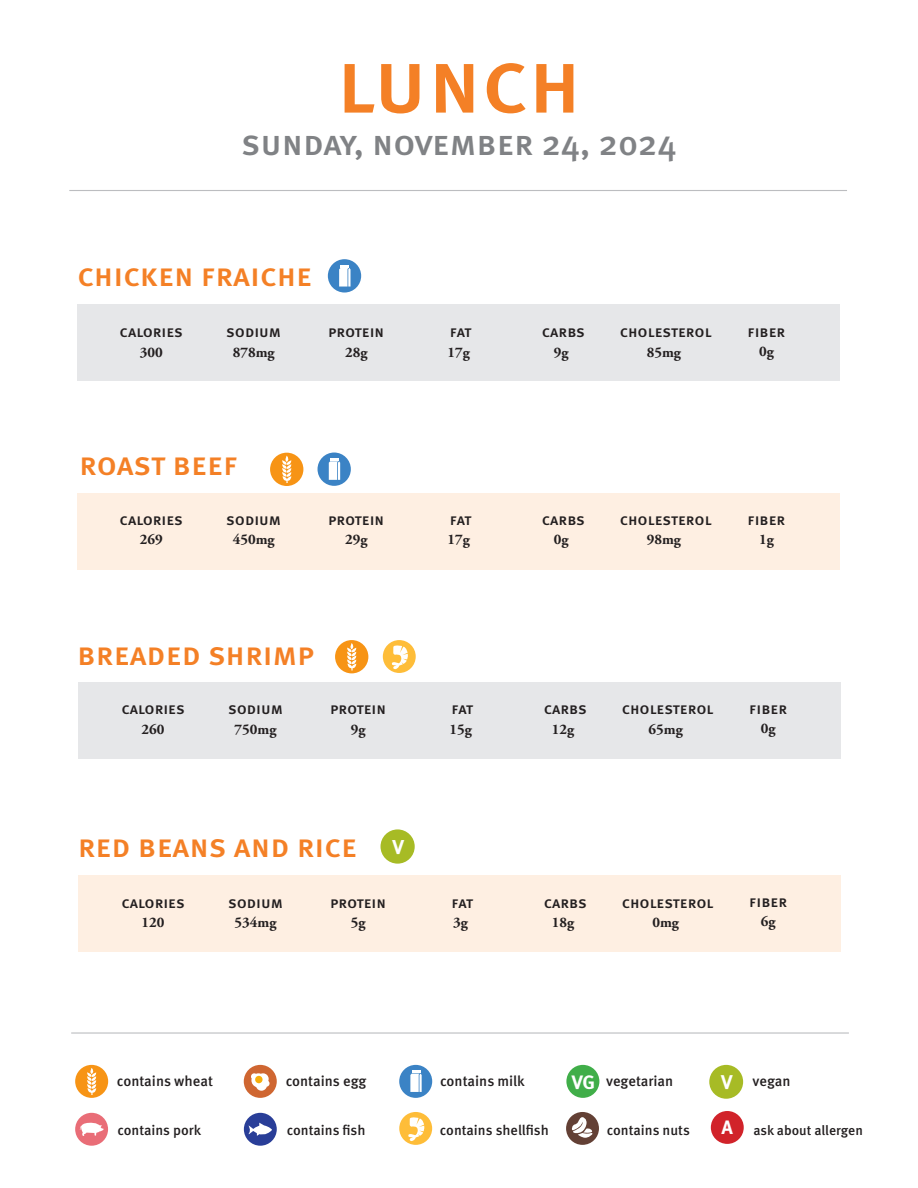
<style>
.page{position:relative;width:918px;height:1188px;background:#fff}
.page>*{position:absolute;margin:0;border:0;box-sizing:border-box;transform-origin:0 0}
.t1{font:500 89.7px "Meta OT";letter-spacing:-.01em;color:#f48026}
.t2{font:500 35.25px "Meta OT";letter-spacing:-.005em;color:#808285}
.t3{font:500 32.4px "Meta OT";color:#f48026}
.t4{font:700 20.1px "Meta OT";color:#fff}
.t5{font:500 15.9px "Meta OT";color:#231f20}
.t6{font:700 14.7px "Adobe Garamond Pro";color:#231f20}
.t7{font:500 14.55px "Meta OT";color:#231f20}
.t8{font:500 14.1px "Meta OT";color:#231f20}
.t9{font:500 13.65px "Meta OT";color:#231f20}
.s1{font-weight:700;font-size:19.35px;color:#fff}
.s2{font-weight:700;font-size:19.95px;color:#fff}
</style>
<div class="page">
<div style="left:75px;top:1065px;width:33px;height:33px;background:#f79415;border-radius:50%"></div>
<svg style="left:87px;top:1068px;width:9px;height:27px"></svg>
<div style="left:244px;top:1065px;width:33px;height:33px;background:#cf6631;border-radius:50%"></div>
<svg style="left:251px;top:1073px;width:19px;height:18px"></svg>
<div style="left:255px;top:1076px;width:8px;height:7px;background:#f7ae0a;border-radius:50%"></div>
<div style="left:399px;top:1065px;width:33px;height:33px;background:#3b83c5;border-radius:50%"></div>
<svg style="left:410px;top:1071px;width:12px;height:21px"></svg>
<div style="left:566px;top:1065px;width:33px;height:33px;background:#40ae49;border-radius:50%"></div>
<div style="left:709px;top:1065px;width:34px;height:34px;background:#a7bb25;border-radius:50%"></div>
<div style="left:399px;top:1112px;width:33px;height:33px;background:#febd39;border-radius:50%"></div>
<div style="left:566px;top:1112px;width:33px;height:33px;background:#634035;border-radius:50%"></div>
<div style="left:711px;top:1111px;width:33px;height:33px;background:#d1232a;border-radius:50%"></div>
<div style="left:75px;top:1113px;width:33px;height:33px;background:#e96d77;border-radius:50%"></div>
<svg style="left:80px;top:1122px;width:24px;height:14px"></svg>
<div style="left:244px;top:1113px;width:33px;height:33px;background:#293e98;border-radius:50%"></div>
<svg style="left:248px;top:1123px;width:24px;height:13px"></svg>
<svg style="left:408px;top:1117px;width:17px;height:24px"></svg>
<svg style="left:572px;top:1117px;width:21px;height:21px"></svg>
<div style="left:77px;top:305px;width:762px;height:76px;background:#e6e7e9"></div>
<div style="left:77px;top:493px;width:762px;height:76px;background:#feefe2"></div>
<div style="left:328px;top:259px;width:33px;height:34px;background:#3b83c5;border-radius:50%"></div>
<svg style="left:339px;top:265px;width:12px;height:22px"></svg>
<div style="left:270px;top:453px;width:33px;height:33px;background:#f79415;border-radius:50%"></div>
<svg style="left:282px;top:456px;width:9px;height:27px"></svg>
<div style="left:78px;top:682px;width:762px;height:76px;background:#e6e7e9"></div>
<div style="left:335px;top:640px;width:33px;height:33px;background:#f79415;border-radius:50%"></div>
<svg style="left:347px;top:643px;width:9px;height:28px"></svg>
<div style="left:79px;top:875px;width:762px;height:77px;background:#feefe2"></div>
<div style="left:381px;top:829px;width:34px;height:35px;background:#a7bb25;border-radius:50%"></div>
<hr style="left:69px;top:190px;width:778px;height:1px;background:#bcbdc0">
<hr style="left:71px;top:1032px;width:778px;height:2px;background:#bcbdc0">
<div style="left:383px;top:640px;width:33px;height:33px;background:#febd39;border-radius:50%"></div>
<svg style="left:391px;top:645px;width:17px;height:25px"></svg>
<div style="left:318px;top:453px;width:33px;height:33px;background:#3b83c5;border-radius:50%"></div>
<svg style="left:329px;top:459px;width:11px;height:21px"></svg>
<p class="t1" style="left:336px;top:30px;width:247px">lunch</p>
<p class="t2" style="left:241px;top:122px;width:437px">sunday, november 24, 2024</p>
<p class="t3" style="left:77px;top:256px;width:237px">chicken fraiche</p>
<p class="t5" style="left:120px;top:323px;width:65px">calories</p>
<p class="t5" style="left:226px;top:323px;width:56px">sodium</p>
<p class="t5" style="left:328px;top:323px;width:58px">protein</p>
<p class="t5" style="left:450px;top:323px;width:23px">fat</p>
<p class="t5" style="left:542px;top:323px;width:45px">carbs</p>
<p class="t5" style="left:620px;top:323px;width:93px">cholesterol</p>
<p class="t5" style="left:747px;top:322px;width:39px">fiber</p>
<p class="t6" style="left:140px;top:343px;width:24px">300</p>
<p class="t6" style="left:233px;top:343px;width:43px">878mg</p>
<p class="t6" style="left:345px;top:343px;width:24px">28g</p>
<p class="t6" style="left:448px;top:343px;width:24px">17g</p>
<p class="t6" style="left:554px;top:343px;width:16px">9g</p>
<p class="t6" style="left:647px;top:343px;width:36px">85mg</p>
<p class="t6" style="left:759px;top:343px;width:16px">0g</p>
<p class="t3" style="left:79px;top:445px;width:160px">roast beef</p>
<p class="t5" style="left:120px;top:510px;width:65px">calories</p>
<p class="t5" style="left:226px;top:510px;width:56px">sodium</p>
<p class="t5" style="left:328px;top:510px;width:58px">protein</p>
<p class="t5" style="left:450px;top:510px;width:23px">fat</p>
<p class="t5" style="left:542px;top:510px;width:45px">carbs</p>
<p class="t5" style="left:620px;top:510px;width:93px">cholesterol</p>
<p class="t5" style="left:747px;top:510px;width:39px">fiber</p>
<p class="t6" style="left:140px;top:531px;width:24px">269</p>
<p class="t6" style="left:233px;top:531px;width:43px">450mg</p>
<p class="t6" style="left:345px;top:531px;width:24px">29g</p>
<p class="t6" style="left:448px;top:531px;width:24px">17g</p>
<p class="t6" style="left:554px;top:531px;width:16px">0g</p>
<p class="t6" style="left:647px;top:531px;width:36px">98mg</p>
<p class="t6" style="left:759px;top:531px;width:16px">1g</p>
<p class="t3" style="left:77px;top:635px;width:239px">breaded shrimp</p>
<p class="t5" style="left:121px;top:700px;width:65px">calories</p>
<p class="t5" style="left:228px;top:700px;width:56px">sodium</p>
<p class="t5" style="left:330px;top:700px;width:58px">protein</p>
<p class="t5" style="left:452px;top:700px;width:23px">fat</p>
<p class="t5" style="left:544px;top:700px;width:45px">carbs</p>
<p class="t5" style="left:622px;top:700px;width:93px">cholesterol</p>
<p class="t5" style="left:749px;top:699px;width:39px">fiber</p>
<p class="t6" style="left:142px;top:720px;width:24px">260</p>
<p class="t6" style="left:235px;top:720px;width:43px">750mg</p>
<p class="t6" style="left:351px;top:720px;width:16px">9g</p>
<p class="t6" style="left:449px;top:720px;width:24px">15g</p>
<p class="t6" style="left:552px;top:720px;width:24px">12g</p>
<p class="t6" style="left:649px;top:720px;width:36px">65mg</p>
<p class="t6" style="left:761px;top:720px;width:16px">0g</p>
<p class="t3" style="left:78px;top:827px;width:281px">red beans and rice</p>
<p class="t4" style="left:392px;top:835px;width:13px">V</p>
<p class="t5" style="left:121px;top:893px;width:65px">calories</p>
<p class="t5" style="left:228px;top:893px;width:56px">sodium</p>
<p class="t5" style="left:330px;top:893px;width:58px">protein</p>
<p class="t5" style="left:452px;top:893px;width:23px">fat</p>
<p class="t5" style="left:544px;top:893px;width:45px">carbs</p>
<p class="t5" style="left:622px;top:893px;width:93px">cholesterol</p>
<p class="t5" style="left:749px;top:892px;width:39px">fiber</p>
<p class="t6" style="left:142px;top:914px;width:24px">120</p>
<p class="t6" style="left:235px;top:914px;width:43px">534mg</p>
<p class="t6" style="left:351px;top:914px;width:16px">5g</p>
<p class="t6" style="left:453px;top:914px;width:16px">3g</p>
<p class="t6" style="left:552px;top:914px;width:24px">18g</p>
<p class="t6" style="left:652px;top:914px;width:28px">0mg</p>
<p class="t6" style="left:761px;top:913px;width:16px">6g</p>
<p class="t7" style="left:117px;top:1073px;width:98px">contains wheat</p>
<p class="t7" style="left:286px;top:1073px;width:82px">contains egg</p>
<p class="t7" style="left:440px;top:1073px;width:86px">contains milk</p>
<p class="t7" style="left:572px;top:1073px;width:103px"><span class="s1">VG</span> vegetarian</p>
<p class="t7" style="left:721px;top:1073px;width:71px"><span class="s2">V</span> vegan</p>
<p class="t8" style="left:117px;top:1122px;width:85px">contains pork</p>
<p class="t8" style="left:287px;top:1122px;width:80px">contains fish</p>
<p class="t8" style="left:440px;top:1122px;width:110px">contains shellfish</p>
<p class="t8" style="left:607px;top:1122px;width:85px">contains nuts</p>
<p class="t9" style="left:722px;top:1122px;width:143px"><span class="s1">A</span> ask about allergen</p>
</div>
